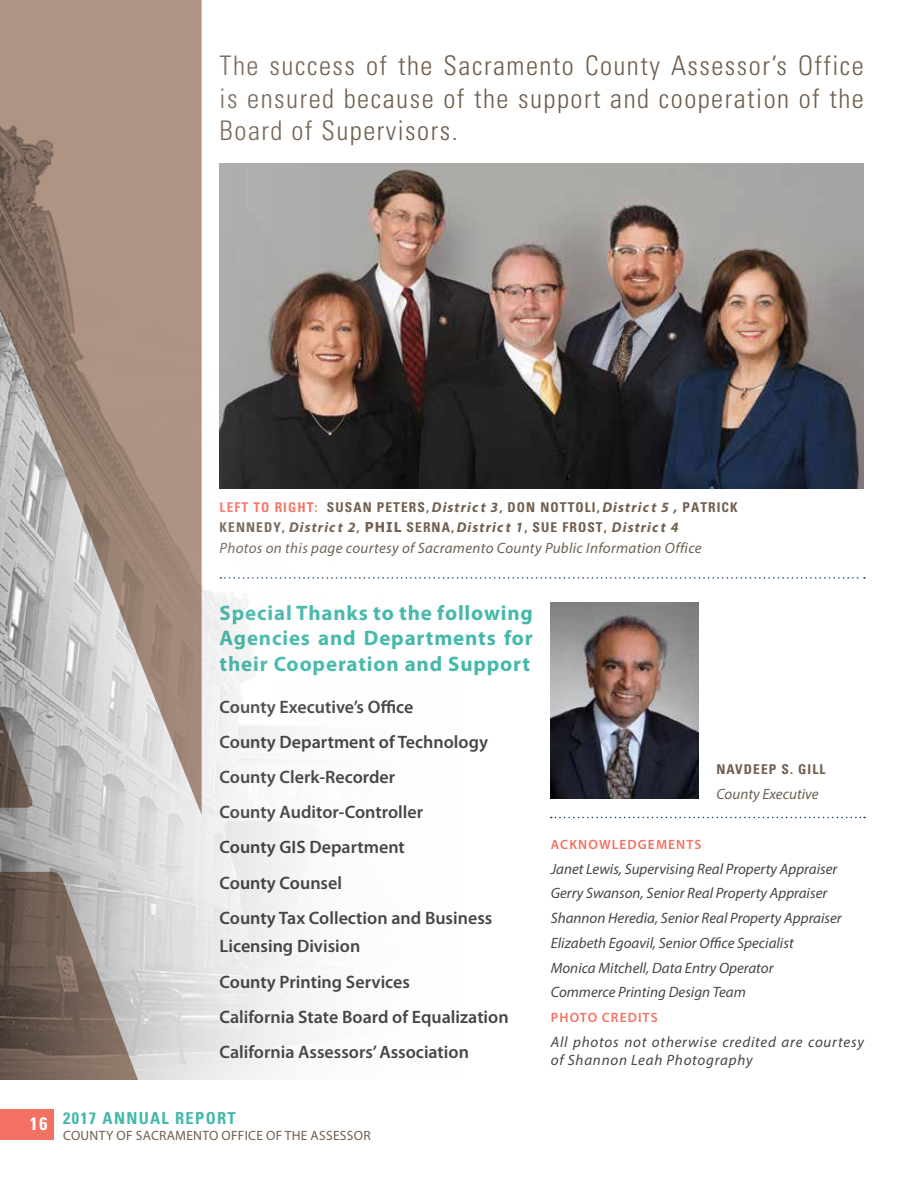
<style>
.page{position:relative;width:918px;height:1188px;background:#fff}
.page>*{position:absolute;margin:0;border:0;box-sizing:border-box;transform-origin:0 0}
.t1{font:300 condensed 27px/32.4px "Univers";letter-spacing:.055em;color:#705f4f;text-align:justify}
.t2{font:700 21px/25.2px "Myriad Pro";letter-spacing:.04em;color:#45b8ac;text-align:justify}
.t3{font:600 18px/35.2px "Myriad Pro";color:#464547}
.t4{font:700 condensed 18px "Univers";color:#fff}
.t5{font:700 condensed 16.5px "Univers";letter-spacing:.08em;color:#45b8ac}
.t6{font:italic 15px/24.8px "Myriad Pro";color:#464547}
.t7{font:italic 15px "Myriad Pro";letter-spacing:.02em;color:#705f4f}
.t8{font:italic 15px/18px "Myriad Pro";letter-spacing:.05em;color:#464547}
.t9{font:italic 15px "Myriad Pro";color:#705f4f}
.t10{font:italic 700 14.25px "Myriad Pro";letter-spacing:.08em;color:#705f4f}
.t11{font:700 condensed 13.5px "Univers";letter-spacing:.08em;color:#705f4f}
.t12{font:13.5px "Myriad Pro";letter-spacing:.02em;color:#705f4f}
.t13{font:600 13.5px "Myriad Pro";letter-spacing:.08em;color:#f37163}
.s1{color:#f37163}
.s2{font-family:"Myriad Pro";font-style:italic;font-stretch:normal;font-size:14.25px}
.s3{font-family:"Univers";font-style:normal;font-stretch:condensed;font-size:13.5px}
.s4{font-family:"Tahoma";font-style:normal;font-size:13.5px}
</style>
<div class="page">
<img style="left:716px;top:163px;width:148px;height:325px">
<svg style="left:716px;top:817px;width:149px;height:1px"></svg>
<svg style="left:717px;top:577px;width:148px;height:2px"></svg>
<img style="left:202px;top:163px;width:514px;height:917px">
<svg style="left:0;top:0;width:202px;height:1080px;background:#ac9d94"></svg>
<div style="left:0;top:1109px;width:54px;height:30px;background:#f37163"></div>
<h1 class="t1" style="left:220px;top:50px;width:646px">The success of the Sacramento County Assessor’s Office is ensured because of the support and cooperation of the Board of Supervisors.</h1>
<p class="t11" style="left:220px;top:499px;width:520px"><span class="s1">LEFT TO RIGHT:</span> SUSAN PETERS, <span class="s2">District 3</span>, DON NOTTOLI, <span class="s2">District 5 ,</span> PATRICK</p>
<p class="t10" style="left:220px;top:518px;width:460px"><span class="s3">KENNEDY,</span> District 2<span class="s3">,</span> <span class="s4">PHIL</span> <span class="s3">SERNA,</span> District 1<span class="s3">, SUE FROST,</span> District 4</p>
<p class="t7" style="left:220px;top:539px;width:484px">Photos on this page courtesy of Sacramento County Public Information Office</p>
<p class="t2" style="left:220px;top:600px;width:315px">Special Thanks to the following Agencies and Departments for their Cooperation and Support</p>
<p class="t3" style="left:220px;top:688px;width:274px">County Executive’s Office<br>County Department of Technology<br>County Clerk-Recorder<br>County Auditor-Controller<br>County GIS Department<br>County Counsel<br>County Tax Collection and Business</p>
<p class="t3" style="left:220px;top:928px;width:291px">Licensing Division<br>County Printing Services<br>California State Board of Equalization<br>California Assessors’ Association</p>
<p class="t4" style="left:30px;top:1112px;width:19px">16</p>
<p class="t5" style="left:63px;top:1108px;width:174px">2017 ANNUAL REPORT</p>
<p class="t12" style="left:63px;top:1127px;width:309px">COUNTY OF SACRAMENTO OFFICE OF THE ASSESSOR</p>
<p class="t11" style="left:716px;top:761px;width:111px">NAVDEEP S. GILL</p>
<p class="t9" style="left:716px;top:784px;width:104px">County Executive</p>
<p class="t13" style="left:551px;top:836px;width:152px">ACKNOWLEDGEMENTS</p>
<p class="t6" style="left:551px;top:856px;width:292px">Janet Lewis, Supervising Real Property Appraiser Gerry Swanson, Senior Real Property Appraiser Shannon Heredia, Senior Real Property Appraiser Elizabeth Egoavil, Senior Office Specialist Monica Mitchell, Data Entry Operator Commerce Printing Design Team</p>
<p class="t13" style="left:551px;top:1009px;width:108px">PHOTO CREDITS</p>
<p class="t8" style="left:551px;top:1033px;width:315px">All photos not otherwise credited are courtesy of Shannon Leah Photography</p>
</div>
